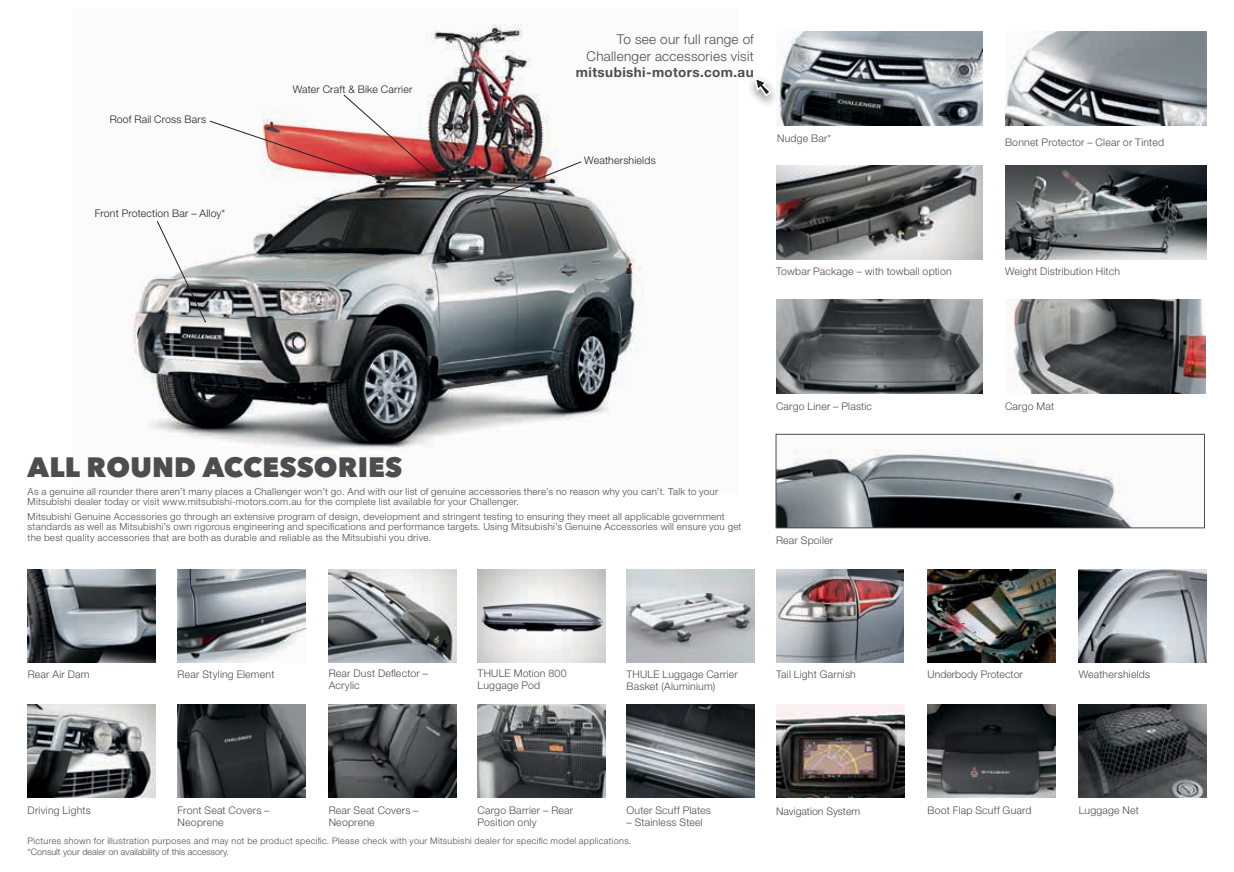
<style>
.page{position:relative;width:1234px;height:872px;background:#fff}
.page>*{position:absolute;margin:0;border:0;box-sizing:border-box;transform-origin:0 0}
.t1{font:800 27.75px "Avenir Next LT Pro";letter-spacing:.005em;color:#4d4d4f}
.t2{font:300 13.5px/16.5px "Helvetica Neue";letter-spacing:.02em;color:#4d4d4f;text-align:right}
.t3{font:700 13.5px "Helvetica Neue";letter-spacing:.03em;color:#4d4d4f}
.t4{font:300 10.5px/12px "Helvetica Neue";letter-spacing:.02em;color:#4d4d4f}
.t5{font:300 10.5px "Helvetica Neue";letter-spacing:.02em;color:#231f20}
.t6{font:300 10.5px "Helvetica Neue";color:#4d4d4f}
.t7{font:300 9.75px/10.5px "Helvetica Neue";letter-spacing:.025em;color:#4d4d4f}
.t8{font:300 9px/11.2px "Helvetica Neue";letter-spacing:.035em;color:#4d4d4f}
</style>
<div class="page">
<img style="left:132px;top:24px;width:511px;height:426px">
<svg style="left:157px;top:221px;width:49px;height:101px"></svg>
<svg style="left:209px;top:94px;width:228px;height:87px"></svg>
<img style="left:476px;top:161px;width:105px;height:43px">
<img style="left:1005px;top:300px;width:199px;height:93px">
<img style="left:776px;top:300px;width:206px;height:93px">
<img style="left:777px;top:449px;width:357px;height:77px">
<div style="left:775px;top:434px;width:429px;height:94px;border:1px solid #4d4d4f"></div>
<img style="left:1005px;top:165px;width:200px;height:94px">
<img style="left:776px;top:165px;width:206px;height:94px">
<img style="left:28px;top:704px;width:127px;height:94px">
<img style="left:328px;top:569px;width:128px;height:93px">
<img style="left:1005px;top:32px;width:200px;height:93px">
<img style="left:776px;top:704px;width:128px;height:94px">
<img style="left:28px;top:569px;width:127px;height:93px">
<img style="left:626px;top:569px;width:128px;height:93px">
<img style="left:927px;top:569px;width:127px;height:93px">
<img style="left:328px;top:704px;width:128px;height:94px">
<img style="left:626px;top:704px;width:128px;height:94px">
<img style="left:1078px;top:569px;width:127px;height:93px">
<img style="left:776px;top:569px;width:127px;height:93px">
<img style="left:1078px;top:704px;width:127px;height:94px">
<img style="left:927px;top:704px;width:127px;height:94px">
<img style="left:178px;top:704px;width:127px;height:94px">
<img style="left:477px;top:704px;width:128px;height:94px">
<img style="left:178px;top:569px;width:127px;height:93px">
<img style="left:776px;top:32px;width:206px;height:93px">
<img style="left:477px;top:594px;width:128px;height:43px">
<div style="left:745px;top:73px;width:34px;height:36px;background:#231f20;opacity:.6"></div>
<svg style="left:753px;top:76px;width:19px;height:22px"></svg>
<p class="t5" style="left:110px;top:113px;width:98px">Roof Rail Cross Bars</p>
<p class="t5" style="left:95px;top:207px;width:132px">Front Protection Bar – Alloy*</p>
<p class="t5" style="left:292px;top:82px;width:121px">Water Craft &amp; Bike Carrier</p>
<h2 class="t2" style="left:586px;top:31px;width:169px">To see our full range of<br>Challenger accessories visit</h2>
<h2 class="t3" style="left:575px;top:64px;width:179px">mitsubishi-motors.com.au</h2>
<p class="t5" style="left:584px;top:154px;width:73px">Weathershields</p>
<p class="t4" style="left:777px;top:132px;width:56px">Nudge Bar*</p>
<p class="t4" style="left:775px;top:265px;width:177px">Towbar Package – with towball option</p>
<p class="t4" style="left:1004px;top:136px;width:160px">Bonnet Protector – Clear or Tinted</p>
<p class="t4" style="left:1004px;top:265px;width:116px">Weight Distribution Hitch</p>
<h1 class="t1" style="left:28px;top:449px;width:19px">ALL</h1>
<h1 class="t1" style="left:86px;top:449px;width:22px">ROUN</h1>
<h1 class="t1" style="left:174px;top:449px;width:229px">D ACCESSOR IES</h1>
<p class="t7" style="left:28px;top:485px;width:691px">As a genuine all rounder there aren’t many places a Challenger won’t go. And with our list of genuine accessories there’s no reason why you can’t. Talk to your<br>Mitsubishi dealer today or visit www.mitsubishi-motors.com.au for the complete list available for your Challenger.</p>
<p class="t7" style="left:28px;top:511px;width:715px">Mitsubishi Genuine Accessories go through an extensive program of design, development and stringent testing to ensuring they meet all applicable government standards as well as Mitsubishi’s own rigorous engineering and specifications and performance targets. Using Mitsubishi’s Genuine Accessories will ensure you get the best quality accessories that are both as durable and reliable as the Mitsubishi you drive.</p>
<p class="t4" style="left:775px;top:400px;width:97px">Cargo Liner – Plastic</p>
<p class="t4" style="left:1004px;top:400px;width:51px">Cargo Mat</p>
<p class="t4" style="left:775px;top:534px;width:59px">Rear Spoiler</p>
<p class="t4" style="left:28px;top:667px;width:63px">Rear Air Dam</p>
<p class="t4" style="left:626px;top:667px;width:113px">THULE Luggage Carrier</p>
<p class="t4" style="left:1078px;top:667px;width:73px">Weathershields</p>
<p class="t4" style="left:626px;top:679px;width:90px">Basket (Aluminium)</p>
<p class="t4" style="left:775px;top:667px;width:81px">Tail Light Garnish</p>
<p class="t4" style="left:178px;top:667px;width:98px">Rear Styling Element</p>
<p class="t6" style="left:927px;top:668px;width:97px">Underbody Protector</p>
<p class="t4" style="left:477px;top:667px;width:90px">THULE Motion 800<br>Luggage Pod</p>
<p class="t4" style="left:328px;top:667px;width:101px">Rear Dust Deflector –<br>Acrylic</p>
<p class="t4" style="left:328px;top:804px;width:91px">Rear Seat Covers –<br>Neoprene</p>
<p class="t4" style="left:626px;top:804px;width:86px">Outer Scuff Plates</p>
<p class="t4" style="left:477px;top:804px;width:97px">Cargo Barrier – Rear<br>Position only</p>
<p class="t4" style="left:178px;top:804px;width:93px">Front Seat Covers –</p>
<p class="t4" style="left:927px;top:804px;width:105px">Boot Flap Scuff Guard</p>
<p class="t4" style="left:1078px;top:804px;width:62px">Luggage Net</p>
<p class="t4" style="left:178px;top:816px;width:47px">Neoprene</p>
<p class="t4" style="left:28px;top:804px;width:65px">Driving Lights</p>
<p class="t6" style="left:775px;top:805px;width:86px">Navigation System</p>
<p class="t4" style="left:626px;top:816px;width:78px">– Stainless Steel</p>
<p class="t8" style="left:28px;top:834px;width:605px">Pictures shown for illustration purposes and may not be product specific. Please check with your Mitsubishi dealer for specific model applications. *Consult your dealer on availability of this accessory.</p>
</div>
